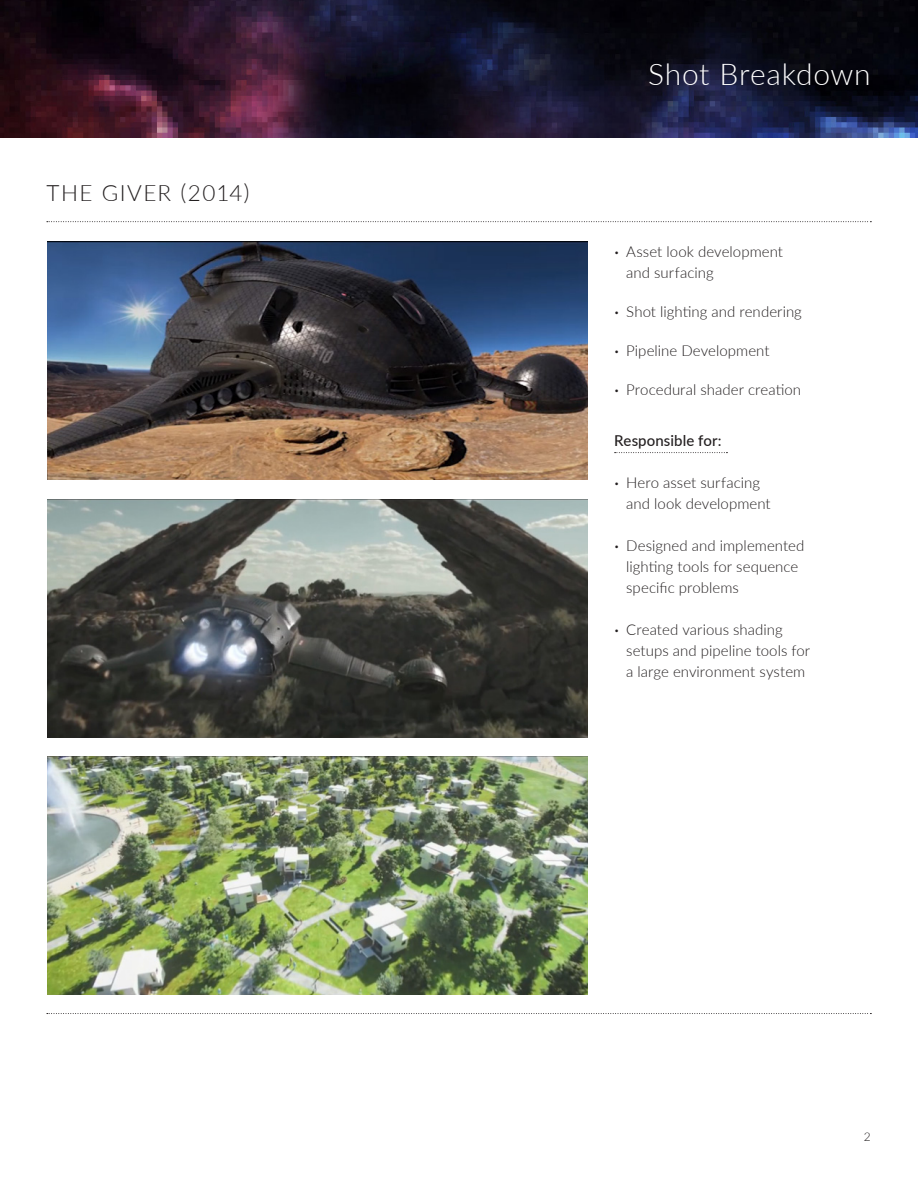
<style>
.page{position:relative;width:918px;height:1188px;background:#fff}
.page>*{position:absolute;margin:0;border:0;box-sizing:border-box;transform-origin:0 0}
.t1{font:300 30px "Lato";letter-spacing:.02em;color:#fff}
.t2{font:300 22.5px "Lato";letter-spacing:.06em;color:#231f20}
.t3{font:300 15px/21px "Lato";letter-spacing:.005em;color:#231f20}
.t4{font:500 15px "Lato";letter-spacing:.005em;color:#231f20}
.t5{font:300 12px "Lato";color:#231f20}
.s1{font-size:9px}
</style>
<div class="page">
<img style="left:0;top:0;width:918px;height:137px">
<svg style="left:47px;top:221px;width:824px;height:1px"></svg>
<svg style="left:47px;top:1013px;width:824px;height:1px"></svg>
<svg style="left:615px;top:452px;width:112px;height:1px"></svg>
<img style="left:47px;top:242px;width:541px;height:238px">
<img style="left:47px;top:499px;width:541px;height:238px">
<img style="left:47px;top:757px;width:541px;height:237px">
<p class="t2" style="left:46px;top:178px;width:205px">THE GIVER (2014)</p>
<p class="t1" style="left:648px;top:53px;width:224px">Shot Breakdown</p>
<p class="t3" style="left:626px;top:241px;width:158px;text-indent:-12px"><span class="s1">•</span> Asset look development and surfacing</p>
<p class="t3" style="left:614px;top:301px;width:189px"><span class="s1">•</span> Shot lighting and rendering</p>
<p class="t3" style="left:614px;top:340px;width:157px"><span class="s1">•</span> Pipeline Development</p>
<p class="t3" style="left:614px;top:379px;width:188px"><span class="s1">•</span> Procedural shader creation</p>
<p class="t4" style="left:614px;top:430px;width:109px">Responsible for:</p>
<p class="t3" style="left:626px;top:472px;width:146px;text-indent:-12px"><span class="s1">•</span> Hero asset surfacing and look development</p>
<p class="t3" style="left:626px;top:535px;width:180px;text-indent:-12px"><span class="s1">•</span> Designed and implemented lighting tools for sequence specific problems</p>
<p class="t3" style="left:614px;top:619px;width:170px"><span class="s1">•</span> Created various shading</p>
<p class="t3" style="left:626px;top:640px;width:186px">setups and pipeline tools for</p>
<p class="t3" style="left:626px;top:661px;width:181px">a large environment system</p>
<p class="t5" style="left:864px;top:1128px;width:8px">2</p>
</div>
